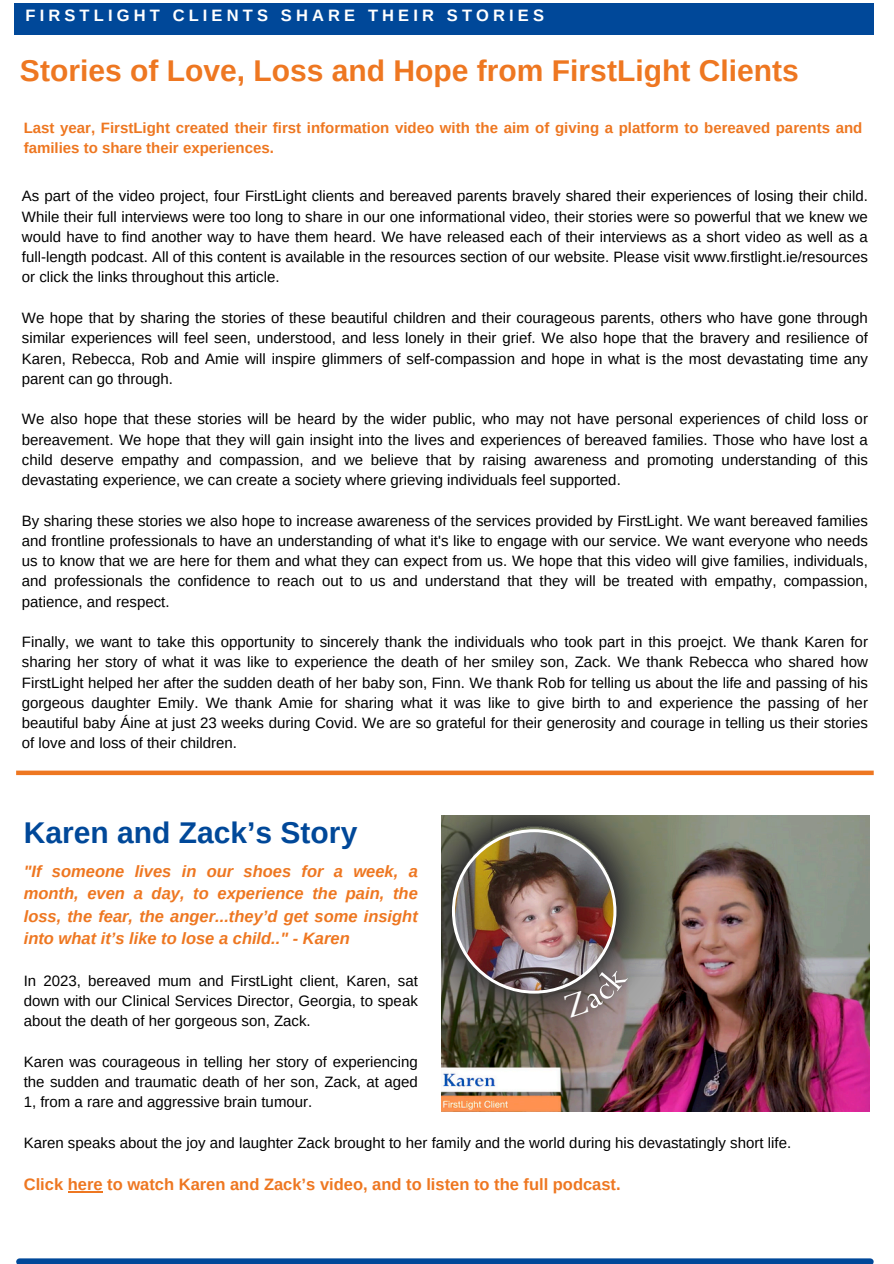
<style>
.page{position:relative;width:894px;height:1264px;background:#fff}
.page>*{position:absolute;margin:0;border:0;box-sizing:border-box;transform-origin:0 0}
.t1{font:700 30px "Arimo";color:#ee7721}
.t2{font:700 30px "Arimo";color:#004899}
.t3{font:italic 700 16.5px/22.5px "Arimo";color:#ee7721;text-align:justify}
.t4{font:700 16.5px "Arimo";color:#ee7721}
.t5{font:700 16.5px "Arimo";letter-spacing:.25em;color:#fff}
.t6{font:15px/20.2px "Arimo";color:#000;text-align:justify}
.t7{font:700 15px/20.2px "Arimo";color:#ee7721}
</style>
<div class="page">
<div style="left:20px;top:1258px;width:850px;height:5px;background:#004899"></div>
<div style="left:15px;top:3px;width:858px;height:31px;background:#004899"></div>
<img style="left:442px;top:815px;width:427px;height:296px">
<img style="left:442px;top:815px;width:245px;height:245px">
<img style="left:540px;top:941px;width:110px;height:100px">
<hr style="left:68px;top:1190px;width:35px;height:2px;background:#ee7721">
<div style="left:16px;top:770px;width:857px;height:5px;background:#ee7721"></div>
<img style="left:452px;top:829px;width:175px;height:188px">
<h3 class="t5" style="left:25px;top:6px;width:520px">FIRSTLIGHT CLIENTS SHARE THEIR STORIES</h3>
<p class="t1" style="left:20px;top:54px;width:780px">Stories of Love, Loss and Hope from FirstLight Clients</p>
<p class="t7" style="left:24px;top:118px;width:839px">Last year, FirstLight created their first information video with the aim of giving a platform to bereaved parents and families to share their experiences.</p>
<h2 class="t6" style="left:22px;top:186px;width:847px">As part of the video project, four FirstLight clients and bereaved parents bravely shared their experiences of losing their child.<br>While their full interviews were too long to share in our one informational video, their stories were so powerful that we knew we would have to find another way to have them heard. We have released each of their interviews as a short video as well as a full-length podcast. All of this content is available in the resources section of our website. Please visit www.firstlight.ie/resources or click the links throughout this article.</h2>
<h4 class="t6" style="left:22px;top:308px;width:847px">We hope that by sharing the stories of these beautiful children and their courageous parents, others who have gone through similar experiences will feel seen, understood, and less lonely in their grief. We also hope that the bravery and resilience of Karen, Rebecca, Rob and Amie will inspire glimmers of self-compassion and hope in what is the most devastating time any parent can go through.</h4>
<p class="t6" style="left:22px;top:409px;width:847px">We also hope that these stories will be heard by the wider public, who may not have personal experiences of child loss or bereavement. We hope that they will gain insight into the lives and experiences of bereaved families. Those who have lost a child deserve empathy and compassion, and we believe that by raising awareness and promoting understanding of this devastating experience, we can create a society where grieving individuals feel supported.</p>
<p class="t6" style="left:22px;top:510px;width:847px">By sharing these stories we also hope to increase awareness of the services provided by FirstLight. We want bereaved families and frontline professionals to have an understanding of what it's like to engage with our service. We want everyone who needs us to know that we are here for them and what they can expect from us. We hope that this video will give families, individuals, and professionals the confidence to reach out to us and understand that they will be treated with empathy, compassion, patience, and respect.</p>
<p class="t6" style="left:22px;top:632px;width:847px">Finally, we want to take this opportunity to sincerely thank the individuals who took part in this proejct. We thank Karen for sharing her story of what it was like to experience the death of her smiley son, Zack. We thank Rebecca who shared how FirstLight helped her after the sudden death of her baby son, Finn. We thank Rob for telling us about the life and passing of his gorgeous daughter Emily. We thank Amie for sharing what it was like to give birth to and experience the passing of her beautiful baby Áine at just 23 weeks during Covid. We are so grateful for their generosity and courage in telling us their stories of love and loss of their children.</p>
<h4 class="t2" style="left:24px;top:815px;width:335px">Karen and Zack’s Story</h4>
<p class="t3" style="left:24px;top:859px;width:395px">"If someone lives in our shoes for a week, a month, even a day, to experience the pain, the loss, the fear, the anger...they’d get some insight into what it’s like to lose a child.." - Karen</p>
<h1 class="t6" style="left:24px;top:970px;width:395px">In 2023, bereaved mum and FirstLight client, Karen, sat down with our Clinical Services Director, Georgia, to speak about the death of her gorgeous son, Zack.</h1>
<p class="t6" style="left:24px;top:1051px;width:395px">Karen was courageous in telling her story of experiencing the sudden and traumatic death of her son, Zack, at aged 1, from a rare and aggressive brain tumour.</p>
<p class="t6" style="left:24px;top:1132px;width:768px">Karen speaks about the joy and laughter Zack brought to her family and the world during his devastatingly short life.</p>
<p class="t4" style="left:24px;top:1174px;width:598px">Click here to watch Karen and Zack’s video, and to listen to the full podcast.</p>
</div>
